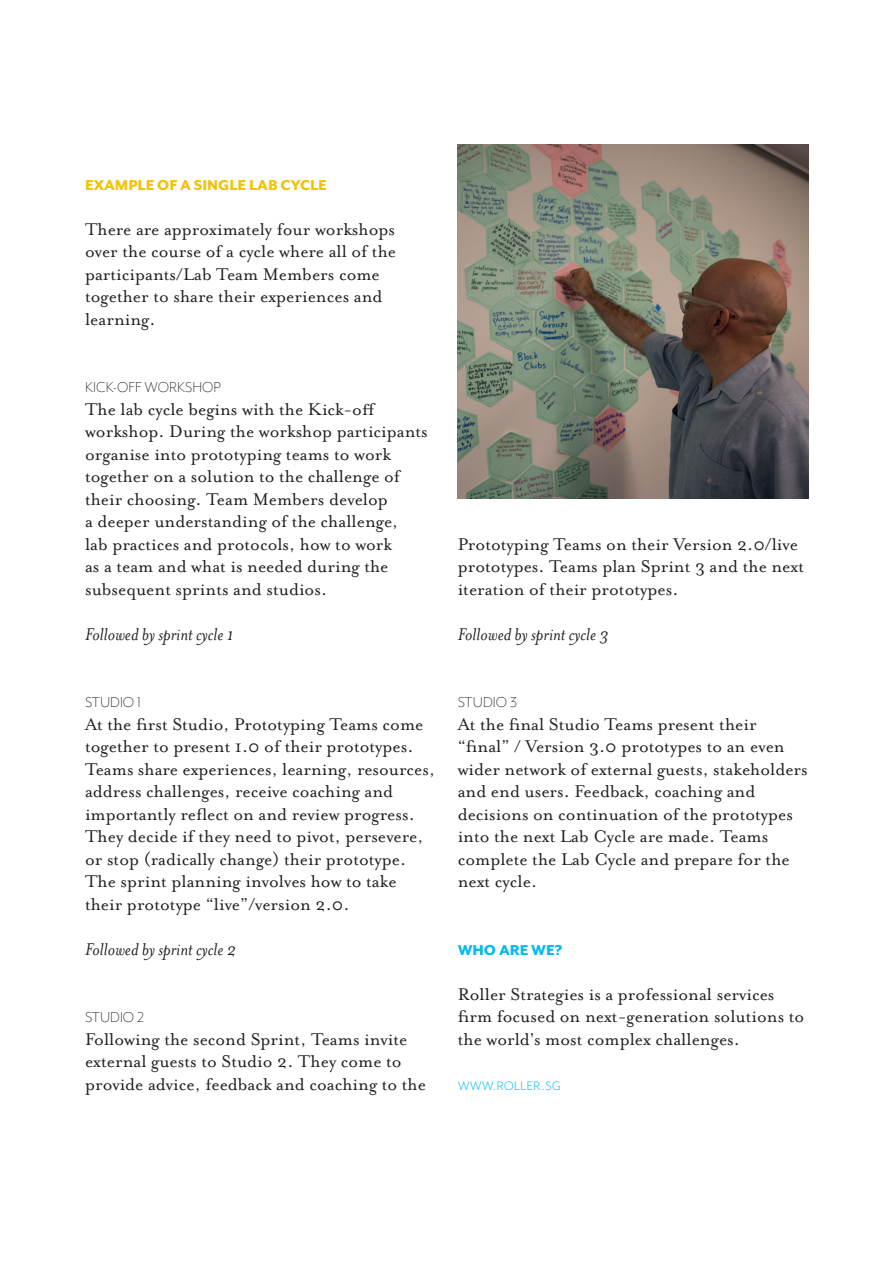
<style>
.page{position:relative;width:893px;height:1263px;background:#fff}
.page>*{position:absolute;margin:0;border:0;box-sizing:border-box;transform-origin:0 0}
.t1{font:19.5px/22.5px "Mrs Eaves OT";color:#231f20}
.t2{font:italic 19.5px "Mrs Eaves OT";color:#231f20}
.t3{font:300 19.5px "Mr Eaves Mod OT";color:#00baf1}
.t4{font:300 16.5px "Mr Eaves Mod OT";color:#231f20}
.t5{font:800 16.5px "Mr Eaves Mod OT";color:#f2c209}
.t6{font:800 16.5px "Mr Eaves Mod OT";color:#00baf1}
</style>
<div class="page">
<img style="left:458px;top:145px;width:350px;height:353px">
<p class="t5" style="left:85px;top:176px;width:243px">EXAMPLE OF A SINGLE LAB CYCLE</p>
<p class="t1" style="left:85px;top:217px;width:313px">There are approximately four workshops over the course of a cycle where all of the participants/Lab Team Members come together to share their experiences and learning.</p>
<p class="t4" style="left:85px;top:378px;width:137px">KICK-OFF WORKSHOP</p>
<p class="t1" style="left:85px;top:397px;width:344px">The lab cycle begins with the Kick-off workshop. During the workshop participants organise into prototyping teams to work together on a solution to the challenge of their choosing. Team Members develop<br>a deeper understanding of the challenge,<br>lab practices and protocols, how to work<br>as a team and what is needed during the subsequent sprints and studios.</p>
<p class="t2" style="left:85px;top:623px;width:150px">Followed by sprint cycle 1</p>
<p class="t4" style="left:85px;top:693px;width:58px">STUDIO 1</p>
<p class="t1" style="left:85px;top:712px;width:352px">At the first Studio, Prototyping Teams come together to present 1.0 of their prototypes.<br>Teams share experiences, learning, resources, address challenges, receive coaching and importantly reflect on and review progress.<br>They decide if they need to pivot, persevere, or stop (radically change) their prototype.<br>The sprint planning involves how to take their prototype “live”/version 2.0.</p>
<p class="t2" style="left:85px;top:938px;width:153px">Followed by sprint cycle 2</p>
<p class="t4" style="left:85px;top:1008px;width:61px">STUDIO 2</p>
<p class="t1" style="left:85px;top:1027px;width:342px">Following the second Sprint, Teams invite external guests to Studio 2. They come to provide advice, feedback and coaching to the</p>
<p class="t1" style="left:458px;top:532px;width:348px">Prototyping Teams on their Version 2.0/live prototypes. Teams plan Sprint 3 and the next iteration of their prototypes.</p>
<p class="t2" style="left:458px;top:623px;width:152px">Followed by sprint cycle 3</p>
<p class="t4" style="left:458px;top:693px;width:61px">STUDIO 3</p>
<p class="t1" style="left:458px;top:712px;width:352px">At the final Studio Teams present their “final” / Version 3.0 prototypes to an even wider network of external guests, stakeholders and end users. Feedback, coaching and decisions on continuation of the prototypes into the next Lab Cycle are made. Teams complete the Lab Cycle and prepare for the next cycle.</p>
<p class="t6" style="left:458px;top:941px;width:106px">WHO ARE WE?</p>
<p class="t1" style="left:458px;top:982px;width:348px">Roller Strategies is a professional services firm focused on next-generation solutions to the world's most complex challenges.</p>
<p class="t3" style="left:458px;top:1073px;width:105px">WWW.ROLLER.SG</p>
</div>
